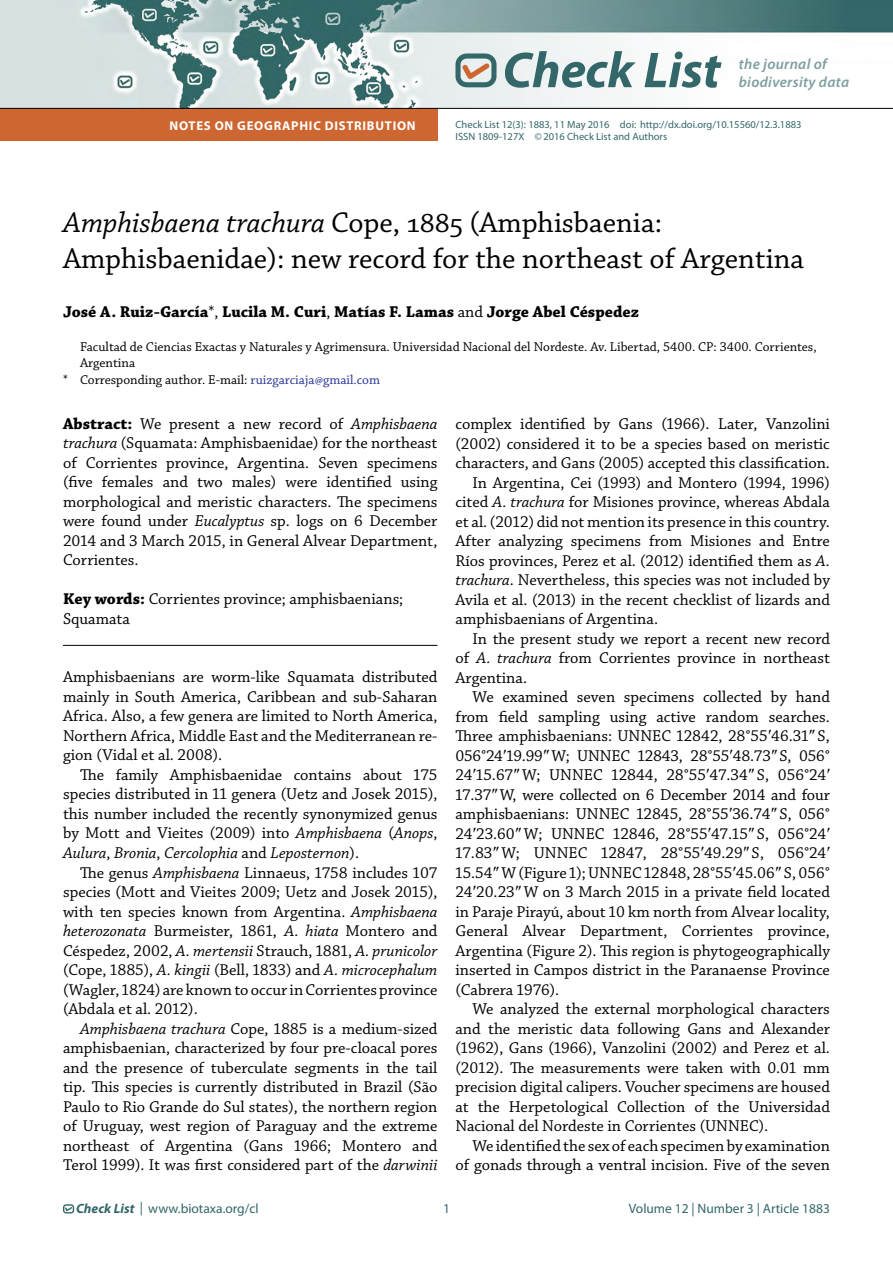
<style>
.page{position:relative;width:893px;height:1263px;background:#fff}
.page>*{position:absolute;margin:0;border:0;box-sizing:border-box;transform-origin:0 0}
.t1{font:italic 700 50.7px "Myriad Pro";color:#336769}
.t2{font:30px/36px "Chaparral Pro";color:#000}
.t3{font:16.5px/19.5px "Chaparral Pro";color:#000;text-align:justify}
.t4{font:700 16.5px "Chaparral Pro";color:#000}
.t5{font:italic 600 15px/18px "Myriad Pro";letter-spacing:.02em;color:#7e9fa0}
.t6{font:13.5px "Chaparral Pro";color:#000}
.t7{font:13.5px "Myriad Pro";color:#336769}
.t8{font:700 12.75px "Myriad Pro";letter-spacing:.06em;color:#fff}
.t9{font:10.5px/12.6px "Myriad Pro";color:#336769}
.s1{font-style:italic}
.s2{font-weight:400}
.s3{color:#293699}
.s4{font-weight:700}
.s5{font-family:"Times New Roman"}
.s6{font-weight:700;font-style:italic}
</style>
<div class="page">
<div style="left:63px;top:1204px;width:11px;height:9px;border:1px solid #336767;border-radius:2px"></div>
<svg style="left:64px;top:1206px;width:9px;height:6px"></svg>
<img style="left:0;top:0;width:893px;height:108px">
<svg style="left:455px;top:53px;width:41px;height:34px"></svg>
<hr style="left:63px;top:645px;width:374px;height:1px;background:#000">
<div style="left:0;top:109px;width:437px;height:32px;background:#ce6631"></div>
<hr style="left:0;top:108px;width:893px;height:1px;background:#000">
<p class="t8" style="left:170px;top:117px;width:246px">NOTES ON GEOGRAPHIC DISTRIBUTION</p>
<h1 class="t1" style="left:502px;top:37px;width:220px">Check List</h1>
<p class="t5" style="left:739px;top:55px;width:112px">the journal of biodiversity data</p>
<p class="t9" style="left:455px;top:118px;width:347px">Check List 12(3): 1883, 11 May 2016 doi: http://dx.doi.org/10.15560/12.3.1883<br>ISSN 1809-127X ©2016 Check List and Authors</p>
<h2 class="t2" style="left:63px;top:206px;width:743px"><span class="s1">Amphisbaena trachura</span> Cope, 1885 (Amphisbaenia:<br>Amphisbaenidae): new record for the northeast of Argentina</h2>
<p class="t4" style="left:63px;top:302px;width:577px">José A. Ruiz-García<span class="s2">*,</span> Lucila M. Curi<span class="s2">,</span> Matías F. Lamas <span class="s2">and</span> Jorge Abel Céspedez</p>
<p class="t6" style="left:80px;top:339px;width:738px">Facultad de Ciencias Exactas y Naturales y Agrimensura. Universidad Nacional del Nordeste. Av. Libertad, 5400. CP: 3400. Corrientes,</p>
<p class="t6" style="left:80px;top:356px;width:57px">Argentina</p>
<p class="t6" style="left:63px;top:372px;width:319px">* Corresponding author. E-mail: <span class="s3">ruizgarciaja@gmail.com</span></p>
<p class="t3" style="left:63px;top:415px;width:376px"><span class="s4">Abstract:</span> We present a new record of <span class="s1">Amphisbaena trachura</span> (Squamata: Amphisbaenidae) for the northeast of Corrientes province, Argentina. Seven specimens (five females and two males) were identified using morphological and meristic characters. The specimens were found under <span class="s1">Eucalyptus</span> sp. logs on 6 December 2014 and 3 March 2015, in General Alvear Department, Corrientes.</p>
<p class="t3" style="left:63px;top:590px;width:342px"><span class="s4">Key words:</span> Corrientes province; amphisbaenians;<br>Squamata</p>
<p class="t3" style="left:455px;top:415px;width:376px">complex identified by Gans (1966). Later, Vanzolini</p>
<p class="t3" style="left:455px;top:434px;width:376px">(2002) considered it to be a species based on meristic</p>
<p class="t3" style="left:455px;top:454px;width:376px">characters, and Gans (2005) accepted this classification.</p>
<p class="t3" style="left:472px;top:473px;width:359px">In Argentina, Cei (1993) and Montero (1994, 1996)</p>
<p class="t3" style="left:455px;top:493px;width:376px">cited <span class="s1">A. trachura</span> for Misiones province, whereas Abdala</p>
<p class="t3" style="left:455px;top:512px;width:376px">et al. (2012) did not mention its presence in this country.</p>
<p class="t3" style="left:455px;top:532px;width:376px">After analyzing specimens from Misiones and Entre</p>
<p class="t3" style="left:455px;top:551px;width:376px">Ríos provinces, Perez et al. (2012) identified them as <span class="s1">A.</span></p>
<p class="t3" style="left:455px;top:571px;width:376px"><span class="s1">trachura</span>. Nevertheless, this species was not included by</p>
<p class="t3" style="left:455px;top:590px;width:376px">Avila et al. (2013) in the recent checklist of lizards and</p>
<p class="t3" style="left:455px;top:610px;width:204px">amphisbaenians of Argentina.</p>
<p class="t3" style="left:472px;top:629px;width:359px">In the present study we report a recent new record</p>
<p class="t3" style="left:455px;top:649px;width:376px">of <span class="s1">A. trachura</span> from Corrientes province in northeast</p>
<p class="t3" style="left:455px;top:668px;width:73px">Argentina.</p>
<p class="t3" style="left:472px;top:688px;width:359px">We examined seven specimens collected by hand</p>
<p class="t3" style="left:455px;top:707px;width:376px">from field sampling using active random searches.</p>
<p class="t3" style="left:455px;top:727px;width:376px">Three amphisbaenians: UNNEC 12842, 28°55<span class="s5">′</span>46.31<span class="s5">″</span> S,</p>
<p class="t3" style="left:455px;top:746px;width:376px">056°24<span class="s5">′</span>19.99<span class="s5">″</span>W; UNNEC 12843, 28°55<span class="s5">′</span>48.73<span class="s5">″</span>S, 056°</p>
<p class="t3" style="left:455px;top:766px;width:376px">24<span class="s5">′</span>15.67<span class="s5">″</span>W; UNNEC 12844, 28°55<span class="s5">′</span>47.34<span class="s5">″</span> S, 056°24<span class="s5">′</span></p>
<p class="t3" style="left:455px;top:785px;width:376px">17.37<span class="s5">″</span>W, were collected on 6 December 2014 and four</p>
<p class="t3" style="left:455px;top:805px;width:376px">amphisbaenians: UNNEC 12845, 28°55<span class="s5">′</span>36.74<span class="s5">″</span> S, 056°</p>
<p class="t3" style="left:455px;top:824px;width:376px">24<span class="s5">′</span>23.60<span class="s5">″</span>W; UNNEC 12846, 28°55<span class="s5">′</span>47.15<span class="s5">″</span> S, 056°24<span class="s5">′</span></p>
<p class="t3" style="left:455px;top:844px;width:376px">17.83<span class="s5">″</span>W; UNNEC 12847, 28°55<span class="s5">′</span>49.29<span class="s5">″</span> S, 056°24<span class="s5">′</span></p>
<p class="t3" style="left:455px;top:863px;width:376px">15.54<span class="s5">″</span>W (Figure 1); UNNEC 12848, 28°55<span class="s5">′</span>45.06<span class="s5">″</span> S, 056°</p>
<p class="t3" style="left:455px;top:883px;width:376px">24<span class="s5">′</span>20.23<span class="s5">″</span>W on 3 March 2015 in a private field located</p>
<p class="t3" style="left:455px;top:902px;width:376px">in Paraje Pirayú, about 10 km north from Alvear locality,</p>
<p class="t3" style="left:455px;top:922px;width:376px">General Alvear Department, Corrientes province,</p>
<p class="t3" style="left:455px;top:941px;width:376px">Argentina (Figure 2). This region is phytogeographically</p>
<p class="t3" style="left:455px;top:961px;width:376px">inserted in Campos district in the Paranaense Province</p>
<p class="t3" style="left:455px;top:980px;width:105px">(Cabrera 1976).</p>
<p class="t3" style="left:472px;top:1000px;width:359px">We analyzed the external morphological characters</p>
<p class="t3" style="left:455px;top:1019px;width:376px">and the meristic data following Gans and Alexander</p>
<p class="t3" style="left:455px;top:1039px;width:376px">(1962), Gans (1966), Vanzolini (2002) and Perez et al.</p>
<p class="t3" style="left:455px;top:1058px;width:376px">(2012). The measurements were taken with 0.01 mm</p>
<p class="t3" style="left:455px;top:1078px;width:376px">precision digital calipers. Voucher specimens are housed</p>
<p class="t3" style="left:455px;top:1097px;width:376px">at the Herpetological Collection of the Universidad</p>
<p class="t3" style="left:455px;top:1117px;width:314px">Nacional del Nordeste in Corrientes (UNNEC).</p>
<p class="t3" style="left:472px;top:1136px;width:359px">We identified the sex of each specimen by examination</p>
<p class="t3" style="left:455px;top:1156px;width:376px">of gonads through a ventral incision. Five of the seven</p>
<p class="t3" style="left:63px;top:668px;width:376px">Amphisbaenians are worm-like Squamata distributed mainly in South America, Caribbean and sub-Saharan Africa. Also, a few genera are limited to North America, Northern Africa, Middle East and the Mediterranean re&shy;gion (Vidal et al. 2008).</p>
<p class="t3" style="left:63px;top:766px;width:376px;text-indent:17px">The family Amphisbaenidae contains about 175 species distributed in 11 genera (Uetz and Josek 2015), this number included the recently synonymized genus by Mott and Vieites (2009) into <span class="s1">Amphisbaena</span> (<span class="s1">Anops</span>, <span class="s1">Aulura</span>, <span class="s1">Bronia</span>, <span class="s1">Cercolophia</span> and <span class="s1">Leposternon</span>).</p>
<p class="t3" style="left:63px;top:863px;width:376px;text-indent:17px">The genus <span class="s1">Amphisbaena</span> Linnaeus, 1758 includes 107 species (Mott and Vieites 2009; Uetz and Josek 2015), with ten species known from Argentina. <span class="s1">Amphisbaena heterozonata</span> Burmeister, 1861, <span class="s1">A. hiata</span> Montero and Céspedez, 2002, <span class="s1">A. mertensii</span> Strauch, 1881, <span class="s1">A. prunicolor </span>(Cope, 1885), <span class="s1">A. kingii</span> (Bell, 1833) and <span class="s1">A. microcephalum </span>(Wagler, 1824) are known to occur in Corrientes province (Abdala et al. 2012).</p>
<p class="t3" style="left:63px;top:1019px;width:376px;text-indent:17px"><span class="s1">Amphisbaena trachura</span> Cope, 1885 is a medium-sized amphisbaenian, characterized by four pre-cloacal pores and the presence of tuberculate segments in the tail tip. This species is currently distributed in Brazil (São Paulo to Rio Grande do Sul states), the northern region of Uruguay, west region of Paraguay and the extreme northeast of Argentina (Gans 1966; Montero and Terol 1999). It was first considered part of the <span class="s1">darwinii</span></p>
<p class="t7" style="left:76px;top:1200px;width:184px"><span class="s6">Check List</span> | www.biotaxa.org/cl</p>
<p class="t7" style="left:443px;top:1200px;width:8px">1</p>
<p class="t7" style="left:629px;top:1200px;width:203px">Volume 12 | Number 3 | Article 1883</p>
</div>
